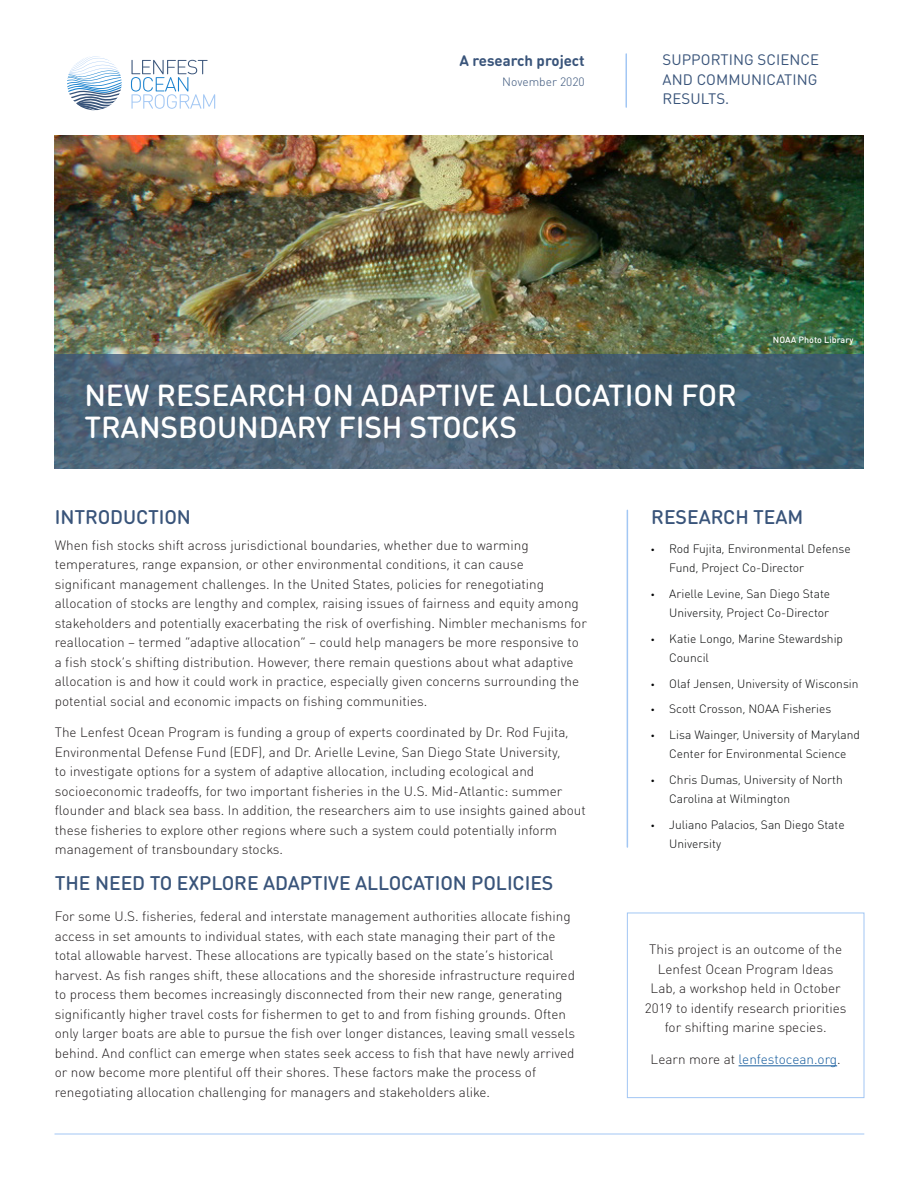
<style>
.page{position:relative;width:918px;height:1188px;background:#fff}
.page>*{position:absolute;margin:0;border:0;box-sizing:border-box;transform-origin:0 0}
.Main_Title{font:500 30px/31.5px "DIN Round OT";letter-spacing:-.005em;color:#fff}
.Body{font:500 19.5px "DIN Round OT";letter-spacing:-.005em;color:#39547a}
.Header_1{font:500 19.5px "DIN Round OT";letter-spacing:-.005em;color:#39547a}
.Tagline{font:15px/19.5px "DIN Round OT";letter-spacing:.005em;color:#39547a;text-align:justify}
.A_Scientific_Summary{font:700 15px "DIN Round OT";color:#39547a}
.Body-2{font:300 13.5px/19.5px "DIN Round OT";color:#231f20}
.Body-3{font:300 13.5px "DIN Round OT";color:#175d9e}
.t1{font:300 12px/19.5px "DIN Round OT";color:#050607}
.Date{font:300 12px "DIN Round OT";color:#39547a}
.Photo_Credit{font:500 9px "DIN Round OT";color:#fff}
.s1{font-family:"Myriad Pro";font-weight:400}
.s2{color:#231f20}
</style>
<div class="page">
<img style="left:54px;top:135px;width:810px;height:219px">
<svg style="left:54px;top:354px;width:810px;height:115px;background:#4b6275"></svg>
<svg style="left:131px;top:60px;width:84px;height:49px"></svg>
<svg style="left:67px;top:56px;width:55px;height:54px"></svg>
<hr style="left:626px;top:54px;width:1px;height:53px;background:#a2c7f4">
<hr style="left:627px;top:510px;width:1px;height:337px;background:#a2c7f4">
<hr style="left:55px;top:1134px;width:809px;height:1px;background:#a2c7f4">
<hr style="left:739px;top:1066px;width:98px;height:1px;background:#175d9e">
<div style="left:627px;top:913px;width:237px;height:185px;border:1px solid #a2c7f4"></div>
<p class="A_Scientific_Summary" style="left:459px;top:51px;width:127px">A research project</p>
<p class="Date" style="left:502px;top:74px;width:84px">November 2020</p>
<p class="Tagline" style="left:663px;top:50px;width:158px">SUPPORTING SCIENCE AND COMMUNICATING RESULTS.</p>
<p class="Photo_Credit" style="left:773px;top:334px;width:82px">NOAA Photo Library</p>
<p class="Main_Title" style="left:84px;top:379px;width:654px">NEW RESEARCH ON ADAPTIVE ALLOCATION FOR<br>TRANSBOUNDARY FISH STOCKS</p>
<p class="Header_1" style="left:55px;top:505px;width:138px">INTRODUCTION</p>
<p class="Body-2" style="left:55px;top:535px;width:534px">When fish stocks shift across jurisdictional boundaries, whether due to warming temperatures, range expansion, or other environmental conditions, it can cause significant management challenges. In the United States, policies for renegotiating allocation of stocks are lengthy and complex, raising issues of fairness and equity among stakeholders and potentially exacerbating the risk of overfishing. Nimbler mechanisms for reallocation – termed “adaptive allocation” – could help managers be more responsive to a fish stock’s shifting distribution. However, there remain questions about what adaptive allocation is and how it could work in practice, especially given concerns surrounding the potential social and economic impacts on fishing communities.</p>
<p class="Body-2" style="left:55px;top:723px;width:533px">The Lenfest Ocean Program is funding a group of experts coordinated by Dr. Rod Fujita, Environmental Defense Fund (EDF), and Dr. Arielle Levine, San Diego State University,<br>to investigate options for a system of adaptive allocation, including ecological and socioeconomic tradeoffs, for two important fisheries in the U.S. Mid-Atlantic: summer flounder and black sea bass. In addition, the researchers aim to use insights gained about these fisheries to explore other regions where such a system could potentially inform management of transboundary stocks.</p>
<p class="Body" style="left:55px;top:870px;width:500px">THE NEED TO EXPLORE ADAPTIVE ALLOCATION POLICIES</p>
<p class="Body-2" style="left:55px;top:907px;width:522px">For some U.S. fisheries, federal and interstate management authorities allocate fishing access in set amounts to individual states, with each state managing their part of the total allowable harvest. These allocations are typically based on the state’s historical harvest. As fish ranges shift, these allocations and the shoreside infrastructure required to process them becomes increasingly disconnected from their new range, generating significantly higher travel costs for fishermen to get to and from fishing grounds. Often only larger boats are able to pursue the fish over longer distances, leaving small vessels behind. And conflict can emerge when states seek access to fish that have newly arrived or now become more plentiful off their shores. These factors make the process of renegotiating allocation challenging for managers and stakeholders alike.</p>
<p class="Body" style="left:651px;top:505px;width:154px">RESEARCH TEAM</p>
<p class="t1" style="left:669px;top:539px;width:183px;text-indent:-18px"><span class="s1">•</span> Rod Fujita, Environmental Defense<br>Fund, Project Co-Director</p>
<p class="t1" style="left:651px;top:584px;width:180px;text-align:right"><span class="s1">•</span> Arielle Levine, San Diego State<br>University, Project Co-Director</p>
<p class="t1" style="left:669px;top:629px;width:175px;text-indent:-18px"><span class="s1">•</span> Katie Longo, Marine Stewardship<br>Council</p>
<p class="t1" style="left:651px;top:674px;width:209px"><span class="s1">•</span> Olaf Jensen, University of Wisconsin</p>
<p class="t1" style="left:651px;top:699px;width:182px"><span class="s1">•</span> Scott Crosson, NOAA Fisheries</p>
<p class="t1" style="left:651px;top:725px;width:210px;text-align:center"><span class="s1">•</span> Lisa Wainger, University of Maryland<br>Center for Environmental Science</p>
<p class="t1" style="left:669px;top:770px;width:175px;text-indent:-18px"><span class="s1">•</span> Chris Dumas, University of North<br>Carolina at Wilmington</p>
<p class="t1" style="left:669px;top:815px;width:177px;text-indent:-18px"><span class="s1">•</span> Juliano Palacios, San Diego State<br>University</p>
<p class="Body-2" style="left:645px;top:940px;width:203px;text-align:center">This project is an outcome of the<br>Lenfest Ocean Program Ideas<br>Lab, a workshop held in October<br>2019 to identify research priorities for shifting marine species.</p>
<p class="Body-3" style="left:651px;top:1051px;width:192px"><span class="s2">Learn more at</span> lenfestocean.org<span class="s2">.</span></p>
</div>
